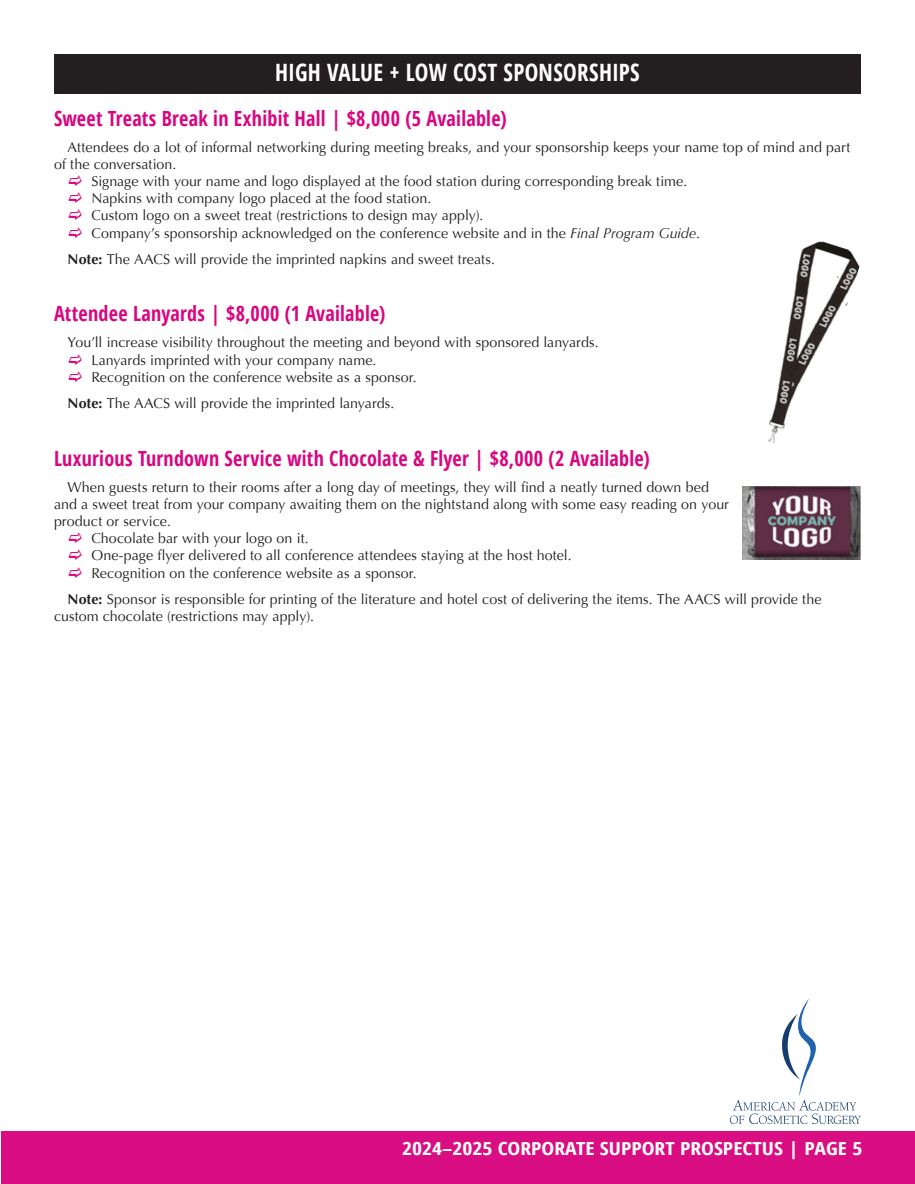
<style>
.page{position:relative;width:915px;height:1184px;background:#fff}
.page>*{position:absolute;margin:0;border:0;box-sizing:border-box;transform-origin:0 0}
.subhead{font:700 condensed 23.85px "Open Sans";letter-spacing:.01em;color:#fff;scale:.96 1}
.sub_2{font:700 condensed 20.85px "Open Sans";letter-spacing:.01em;color:#d8067f;scale:.96 1}
.t1{font:700 condensed 18px "Open Sans";color:#fff;scale:1.2 1}
.Body_text_indent{font:14.25px/17.2px "Optima";letter-spacing:.005em;color:#231f20}
.bullet_level_2{font:14.25px "Optima";letter-spacing:.005em;color:#231f20}
.s1{font-style:italic}
.s2{font-weight:700}
</style>
<div class="page">
<div style="left:2px;top:1131px;width:913px;height:53px;background:#d90e83"></div>
<img style="left:742px;top:486px;width:119px;height:74px">
<img style="left:768px;top:241px;width:92px;height:203px">
<div style="left:820px;top:263px;width:17px;height:21px;background:#fff"></div>
<div style="left:768px;top:315px;width:17px;height:21px;background:#fff"></div>
<svg style="left:730px;top:999px;width:131px;height:125px"></svg>
<div style="left:55px;top:55px;width:805px;height:38px;background:#231f20"></div>
<div style="left:54px;top:54px;width:807px;height:40px;border:2px solid #231f20"></div>
<p class="subhead" style="left:275px;top:56px;width:381px">HIGH VALUE + LOW COST SPONSORSHIPS</p>
<p class="sub_2" style="left:54px;top:103px;width:473px">Sweet Treats Break in Exhibit Hall | $8,000 (5 Available)</p>
<p class="Body_text_indent" style="left:54px;top:138px;width:798px;text-indent:14px">Attendees do a lot of informal networking during meeting breaks, and your sponsorship keeps your name top of mind and part of the conversation.</p>
<p class="bullet_level_2" style="left:91px;top:172px;width:597px">Signage with your name and logo displayed at the food station during corresponding break time.</p>
<p class="bullet_level_2" style="left:91px;top:189px;width:341px">Napkins with company logo placed at the food station.</p>
<p class="bullet_level_2" style="left:91px;top:207px;width:393px">Custom logo on a sweet treat (restrictions to design may apply).</p>
<p class="bullet_level_2" style="left:91px;top:224px;width:610px">Company’s sponsorship acknowledged on the conference website and in the <span class="s1">Final Program Guide</span>.</p>
<p class="Body_text_indent" style="left:68px;top:251px;width:429px"><span class="s2">Note:</span> The AACS will provide the imprinted napkins and sweet treats.</p>
<p class="sub_2" style="left:54px;top:299px;width:346px">Attendee Lanyards | $8,000 (1 Available)</p>
<p class="Body_text_indent" style="left:68px;top:334px;width:532px">You’ll increase visibility throughout the meeting and beyond with sponsored lanyards.</p>
<p class="bullet_level_2" style="left:91px;top:351px;width:287px">Lanyards imprinted with your company name.</p>
<p class="bullet_level_2" style="left:91px;top:368px;width:327px">Recognition on the conference website as a sponsor.</p>
<p class="Body_text_indent" style="left:68px;top:395px;width:328px"><span class="s2">Note:</span> The AACS will provide the imprinted lanyards.</p>
<p class="sub_2" style="left:54px;top:443px;width:622px">Luxurious Turndown Service with Chocolate &amp; Flyer | $8,000 (2 Available)</p>
<p class="Body_text_indent" style="left:54px;top:478px;width:676px;text-indent:14px">When guests return to their rooms after a long day of meetings, they will find a neatly turned down bed and a sweet treat from your company awaiting them on the nightstand along with some easy reading on your product or service.</p>
<p class="bullet_level_2" style="left:91px;top:529px;width:219px">Chocolate bar with your logo on it.</p>
<p class="bullet_level_2" style="left:91px;top:546px;width:482px">One-page flyer delivered to all conference attendees staying at the host hotel.</p>
<p class="bullet_level_2" style="left:91px;top:564px;width:327px">Recognition on the conference website as a sponsor.</p>
<p class="Body_text_indent" style="left:54px;top:590px;width:769px;text-indent:14px"><span class="s2">Note:</span> Sponsor is responsible for printing of the literature and hotel cost of delivering the items. The AACS will provide the custom chocolate (restrictions may apply).</p>
<p class="t1" style="left:402px;top:1135px;width:385px">2024–2025 CORPORATE SUPPORT PROSPECTUS | PAGE 5</p>
</div>
